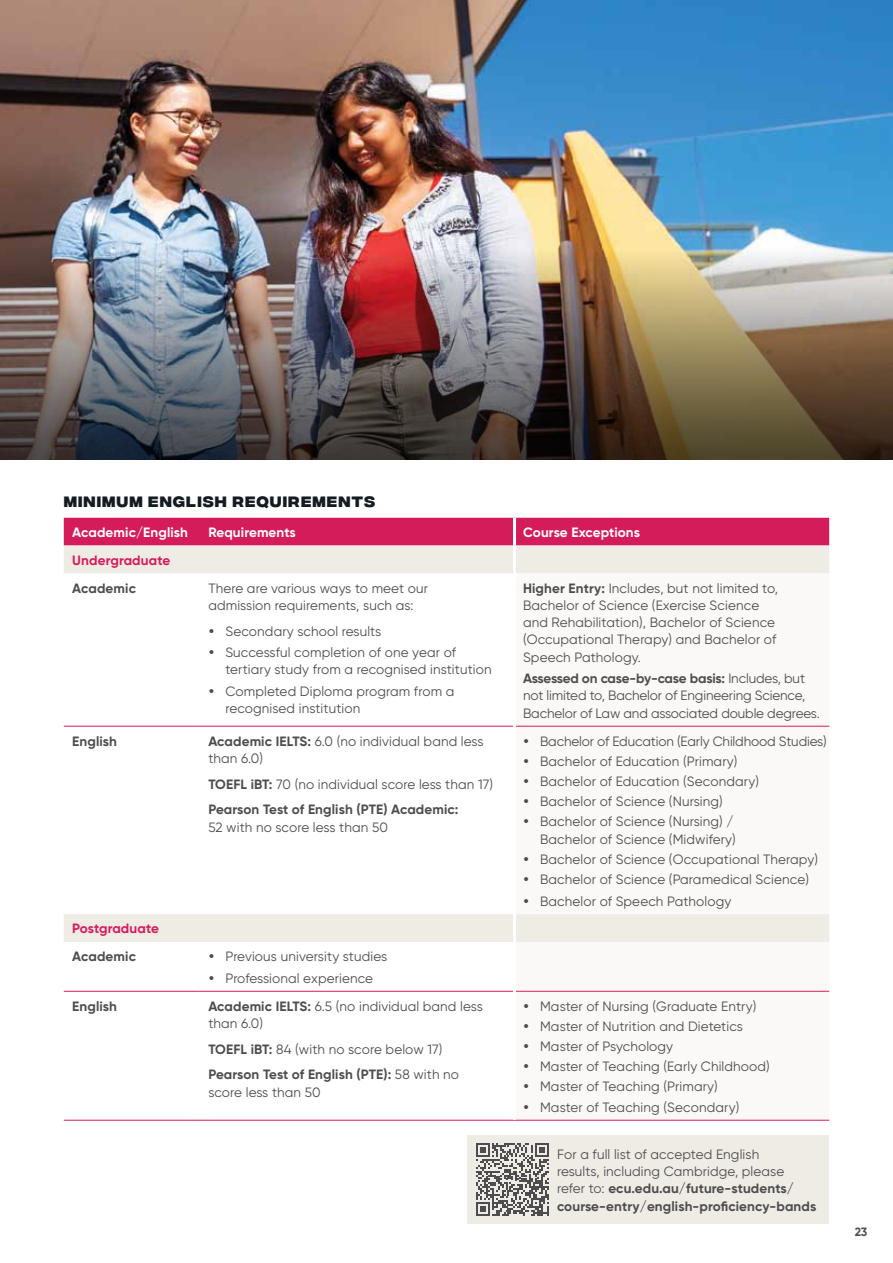
<style>
.page{position:relative;width:893px;height:1263px;background:#fff}
.page>*{position:absolute;margin:0;border:0;box-sizing:border-box;transform-origin:0 0}
.t1{font:700 15px "Integral CF";letter-spacing:.075em;color:#141b23}
.t2{font:13.5px/17.2px "Gilroy";letter-spacing:.01em;color:#4d4d4f}
.t3{font:13.5px/17.2px "Gilroy";letter-spacing:-.01em;color:#4d4d4f}
.t4{font:700 13.5px/17.2px "Gilroy";letter-spacing:.01em;color:#4d4d4f}
.t5{font:700 13.5px "Gilroy";letter-spacing:.01em;color:#fff}
.t6{font:700 13.5px "Gilroy";letter-spacing:.01em;color:#d51c5a}
.t7{font:700 12px "Gilroy";color:#4d4d4f}
.s1{font-weight:700}
.s2{font-weight:400}
</style>
<div class="page">
<img style="left:0;top:0;width:893px;height:460px">
<div style="left:64px;top:518px;width:765px;height:27px;background:#d51c5a"></div>
<svg style="left:64px;top:545px;width:765px;height:397px"></svg>
<svg style="left:516px;top:573px;width:313px;height:547px"></svg>
<hr style="left:64px;top:1120px;width:136px;height:1px;background:#d51c5a">
<hr style="left:64px;top:726px;width:136px;height:1px;background:#d51c5a">
<hr style="left:200px;top:726px;width:313px;height:1px;background:#d51c5a">
<hr style="left:516px;top:726px;width:313px;height:1px;background:#d51c5a">
<hr style="left:64px;top:991px;width:136px;height:1px;background:#d51c5a">
<hr style="left:200px;top:991px;width:313px;height:1px;background:#d51c5a">
<hr style="left:516px;top:991px;width:313px;height:1px;background:#d51c5a">
<hr style="left:200px;top:1120px;width:314px;height:1px;background:#d51c5a">
<hr style="left:514px;top:1120px;width:315px;height:1px;background:#d51c5a">
<hr style="left:513px;top:518px;width:3px;height:27px;background:#fff">
<hr style="left:513px;top:545px;width:3px;height:28px;background:#fff">
<hr style="left:513px;top:573px;width:3px;height:153px;background:#fff">
<hr style="left:513px;top:726px;width:3px;height:188px;background:#fff">
<hr style="left:513px;top:914px;width:3px;height:28px;background:#fff">
<div style="left:468px;top:1135px;width:361px;height:88px;background:#efebe5"></div>
<svg style="left:476px;top:1143px;width:73px;height:73px"></svg>
<svg style="left:209px;top:629px;width:4px;height:4px"></svg>
<svg style="left:209px;top:650px;width:4px;height:4px"></svg>
<svg style="left:209px;top:689px;width:4px;height:4px"></svg>
<svg style="left:524px;top:738px;width:4px;height:4px"></svg>
<svg style="left:524px;top:759px;width:4px;height:4px"></svg>
<svg style="left:524px;top:779px;width:4px;height:4px"></svg>
<svg style="left:524px;top:799px;width:4px;height:4px"></svg>
<svg style="left:524px;top:819px;width:4px;height:4px"></svg>
<svg style="left:524px;top:857px;width:4px;height:4px"></svg>
<svg style="left:524px;top:877px;width:4px;height:4px"></svg>
<svg style="left:524px;top:899px;width:4px;height:4px"></svg>
<svg style="left:524px;top:1004px;width:4px;height:4px"></svg>
<svg style="left:524px;top:1024px;width:4px;height:4px"></svg>
<svg style="left:524px;top:1044px;width:4px;height:4px"></svg>
<svg style="left:524px;top:1064px;width:4px;height:4px"></svg>
<svg style="left:524px;top:1084px;width:4px;height:4px"></svg>
<svg style="left:524px;top:1105px;width:4px;height:4px"></svg>
<h2 class="t1" style="left:64px;top:494px;width:313px">MINIMUM ENGLISH REQUIREMENTS</h2>
<p class="t5" style="left:72px;top:524px;width:117px">Academic/English</p>
<p class="t5" style="left:208px;top:524px;width:89px">Requirements</p>
<p class="t5" style="left:523px;top:524px;width:119px">Course Exceptions</p>
<p class="t6" style="left:72px;top:552px;width:99px">Undergraduate</p>
<p class="t4" style="left:72px;top:579px;width:65px">Academic</p>
<p class="t2" style="left:208px;top:579px;width:221px">There are various ways to meet our admission requirements, such as:</p>
<p class="t2" style="left:225px;top:622px;width:157px">Secondary school results</p>
<p class="t2" style="left:225px;top:644px;width:268px">Successful completion of one year of tertiary study from a recognised institution</p>
<p class="t2" style="left:225px;top:682px;width:230px">Completed Diploma program from a recognised institution</p>
<p class="t2" style="left:523px;top:579px;width:257px"><span class="s1">Higher Entry:</span> Includes, but not limited to, Bachelor of Science (Exercise Science and Rehabilitation), Bachelor of Science (Occupational Therapy) and Bachelor of Speech Pathology.</p>
<p class="t3" style="left:523px;top:670px;width:298px"><span class="s1">Assessed on case-by-case basis:</span> Includes, but not limited to, Bachelor of Engineering Science,<br>Bachelor of Law and associated double degrees.</p>
<p class="t4" style="left:72px;top:732px;width:46px">English</p>
<p class="t2" style="left:208px;top:732px;width:277px"><span class="s1">Academic IELTS:</span> 6.0 (no individual band less than 6.0)</p>
<p class="t2" style="left:208px;top:775px;width:286px"><span class="s1">TOEFL iBT:</span> 70 (no individual score less than 17)</p>
<p class="t4" style="left:208px;top:801px;width:252px">Pearson Test of English (PTE) Academic:<br><span class="s2">52 with no score less than 50</span></p>
<p class="t6" style="left:72px;top:920px;width:88px">Postgraduate</p>
<p class="t4" style="left:72px;top:948px;width:65px">Academic</p>
<p class="t2" style="left:225px;top:948px;width:163px">Previous university studies</p>
<p class="t2" style="left:225px;top:969px;width:149px">Professional experience</p>
<p class="t4" style="left:72px;top:997px;width:46px">English</p>
<p class="t2" style="left:208px;top:997px;width:276px"><span class="s1">Academic IELTS:</span> 6.5 (no individual band less than 6.0)</p>
<p class="t2" style="left:208px;top:1040px;width:236px"><span class="s1">TOEFL iBT:</span> 84 (with no score below 17)</p>
<p class="t4" style="left:208px;top:1066px;width:252px">Pearson Test of English (PTE): <span class="s2">58 with no score less than 50</span></p>
<p class="t3" style="left:540px;top:732px;width:288px">Bachelor of Education (Early Childhood Studies)</p>
<p class="t2" style="left:540px;top:752px;width:199px">Bachelor of Education (Primary)</p>
<p class="t2" style="left:540px;top:772px;width:220px">Bachelor of Education (Secondary)</p>
<p class="t2" style="left:540px;top:793px;width:184px">Bachelor of Science (Nursing)</p>
<p class="t2" style="left:540px;top:813px;width:197px">Bachelor of Science (Nursing) /<br>Bachelor of Science (Midwifery)</p>
<p class="t2" style="left:540px;top:850px;width:279px">Bachelor of Science (Occupational Therapy)</p>
<p class="t2" style="left:540px;top:871px;width:270px">Bachelor of Science (Paramedical Science)</p>
<p class="t2" style="left:540px;top:892px;width:193px">Bachelor of Speech Pathology</p>
<p class="t2" style="left:540px;top:997px;width:218px">Master of Nursing (Graduate Entry)</p>
<p class="t2" style="left:540px;top:1017px;width:205px">Master of Nutrition and Dietetics</p>
<p class="t2" style="left:540px;top:1037px;width:135px">Master of Psychology</p>
<p class="t2" style="left:540px;top:1058px;width:231px">Master of Teaching (Early Childhood)</p>
<p class="t2" style="left:540px;top:1078px;width:179px">Master of Teaching (Primary)</p>
<p class="t2" style="left:540px;top:1098px;width:201px">Master of Teaching (Secondary)</p>
<p class="t2" style="left:557px;top:1145px;width:261px">For a full list of accepted English<br>results, including Cambridge, please<br>refer to: <span class="s1">ecu.edu.au/future-students/ course-entry/english-proficiency-bands</span></p>
<p class="t7" style="left:855px;top:1224px;width:14px">23</p>
</div>
